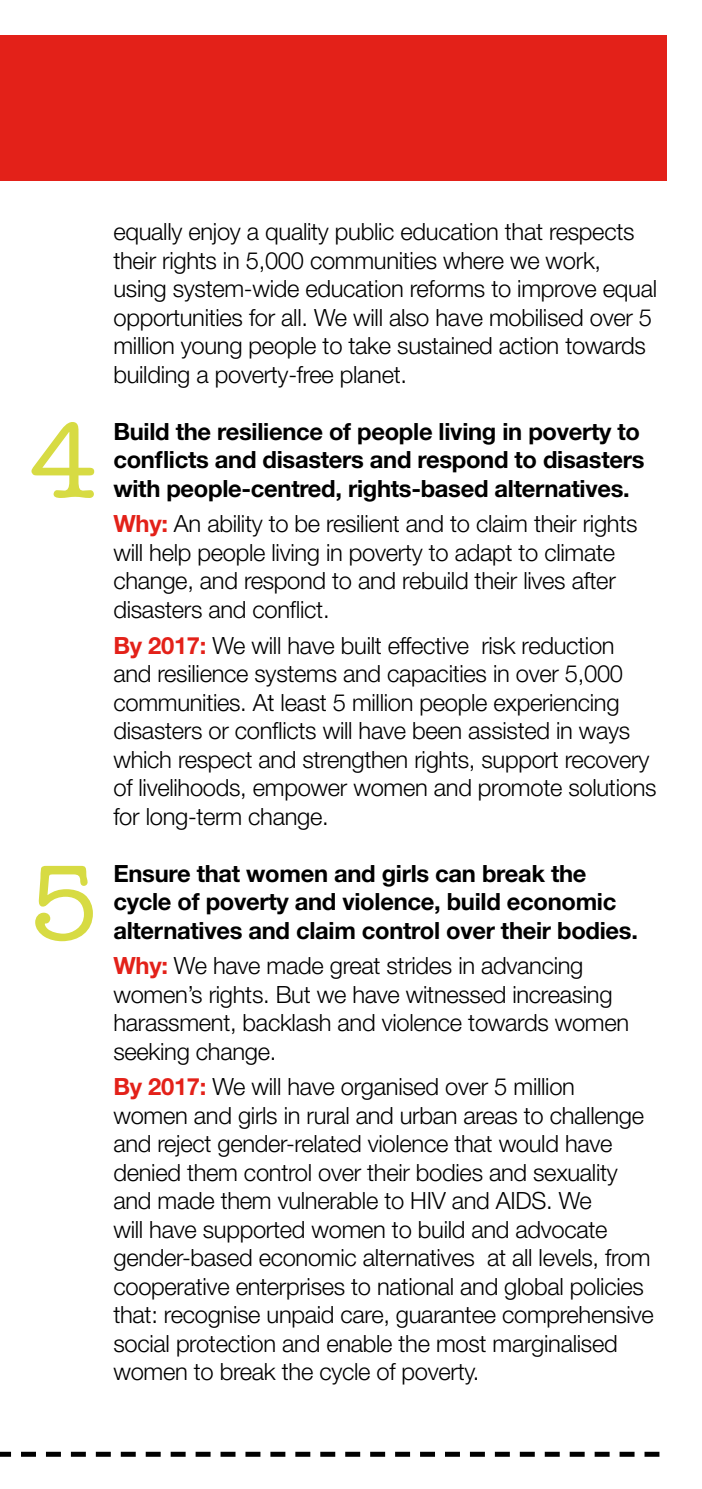
<style>
.page{position:relative;width:702px;height:1489px;background:#fff}
.page>*{position:absolute;margin:0;border:0;box-sizing:border-box;transform-origin:0 0}
.t1{font:500 106.75px "American Typewriter";color:#d7db43}
.t2{font:300 23.75px/28.5px "Helvetica Neue";letter-spacing:-.015em;color:#000}
.t3{font:700 23.75px/28.5px "Helvetica Neue";letter-spacing:-.015em;color:#000}
.s1{font-weight:700;color:#e32119}
</style>
<div class="page">
<div style="left:0;top:35px;width:666px;height:146px;background:#e32119"></div>
<svg style="left:0;top:1451px;width:659px;height:5px"></svg>
<p class="t2" style="left:113px;top:217px;width:545px">equally enjoy a quality public education that respects their rights in 5,000 communities where we work, using system-wide education reforms to improve equal opportunities for all. We will also have mobilised over 5 million young people to take sustained action towards building a poverty-free planet.</p>
<h1 class="t1" style="left:28px;top:401px;width:72px">4</h1>
<p class="t3" style="left:113px;top:416px;width:532px">Build the resilience of people living in poverty to conflicts and disasters and respond to disasters with people-centred, rights-based alternatives.</p>
<p class="t2" style="left:113px;top:509px;width:525px"><span class="s1">Why:</span> An ability to be resilient and to claim their rights will help people living in poverty to adapt to climate change, and respond to and rebuild their lives after disasters and conflict.</p>
<p class="t2" style="left:113px;top:630px;width:544px"><span class="s1">By 2017:</span> We will have built effective risk reduction and resilience systems and capacities in over 5,000 communities. At least 5 million people experiencing disasters or conflicts will have been assisted in ways which respect and strengthen rights, support recovery of livelihoods, empower women and promote solutions for long-term change.</p>
<h1 class="t1" style="left:28px;top:843px;width:72px">5</h1>
<p class="t3" style="left:113px;top:858px;width:526px">Ensure that women and girls can break the cycle of poverty and violence, build economic alternatives and claim control over their bodies.</p>
<p class="t2" style="left:113px;top:950px;width:517px"><span class="s1">Why:</span> We have made great strides in advancing women’s rights. But we have witnessed increasing harassment, backlash and violence towards women seeking change.</p>
<p class="t2" style="left:113px;top:1071px;width:541px"><span class="s1">By 2017:</span> We will have organised over 5 million women and girls in rural and urban areas to challenge and reject gender-related violence that would have denied them control over their bodies and sexuality and made them vulnerable to HIV and AIDS. We<br>will have supported women to build and advocate gender-based economic alternatives at all levels, from cooperative enterprises to national and global policies that: recognise unpaid care, guarantee comprehensive social protection and enable the most marginalised women to break the cycle of poverty.</p>
</div>
